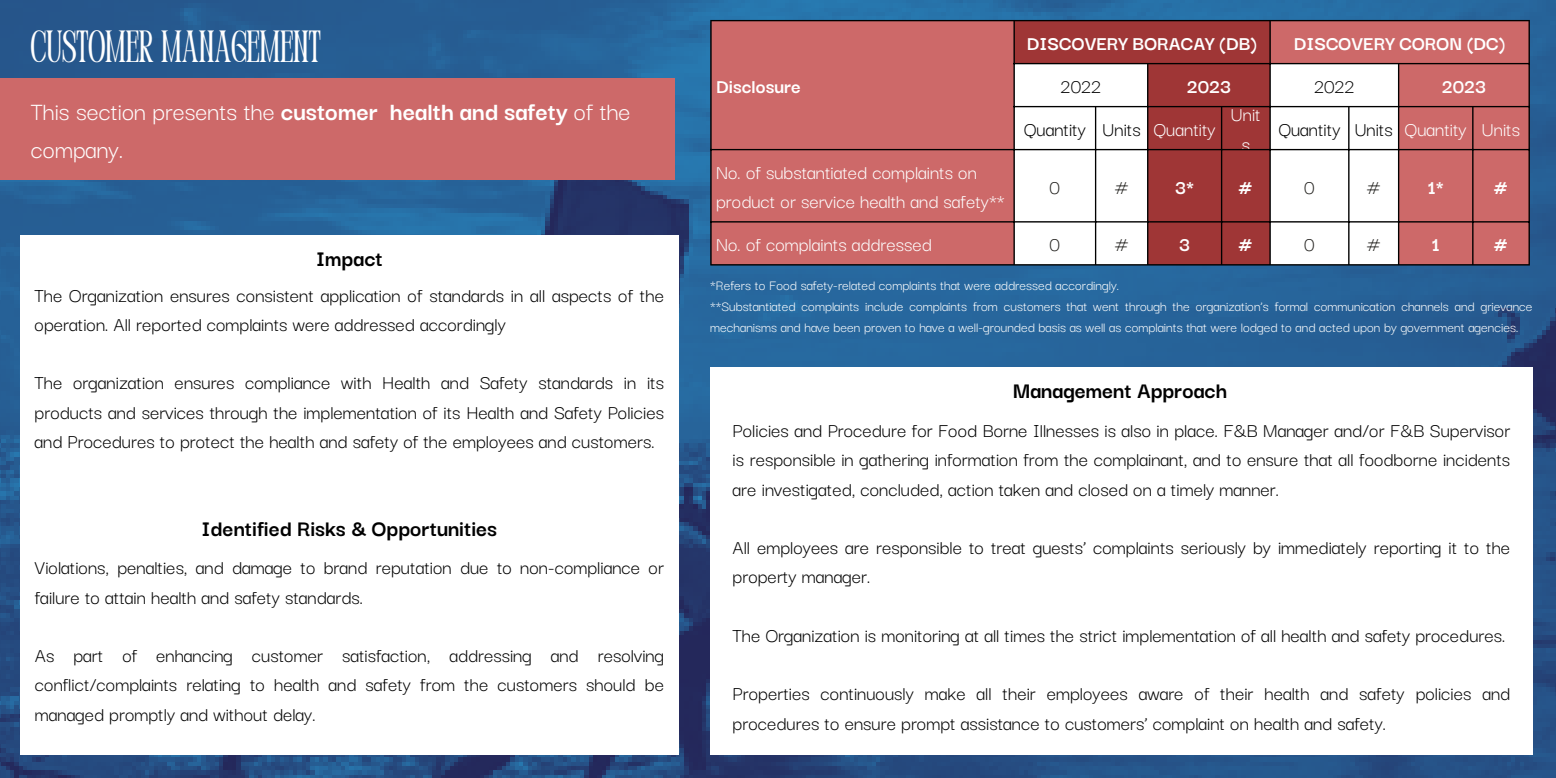
<style>
.page{position:relative;width:1556px;height:778px;background:#fff}
.page>*{position:absolute;margin:0;border:0;box-sizing:border-box;transform-origin:0 0}
.t1{font:condensed 45px "Perandoryv 2";color:#fff}
.t2{font:27px/37.8px "Darker Grotesque";color:#fff}
.t3{font:700 24px "Darker Grotesque";color:#000}
.t4{font:21px/29.2px "Darker Grotesque";color:#000}
.t5{font:21px/29.2px "Darker Grotesque";color:#fff;text-align:center}
.t6{font:700 21px "Darker Grotesque";color:#fff}
.t7{font:21px "Darker Grotesque";color:#23221f}
.t8{font:15px/20.9px "Darker Grotesque";color:#fff}
.s1{font-weight:700}
</style>
<div class="page">
<img style="left:0;top:0;width:1555px;height:778px">
<div style="left:711px;top:21px;width:817px;height:243px;background:#cd6969"></div>
<div style="left:1014px;top:21px;width:255px;height:42px;background:#9f3636"></div>
<svg style="left:1014px;top:64px;width:383px;height:200px"></svg>
<hr style="left:710px;top:21px;width:1px;height:243px;background:#000">
<hr style="left:1013px;top:21px;width:1px;height:243px;background:#000">
<hr style="left:1094px;top:107px;width:2px;height:157px;background:#000">
<hr style="left:1146px;top:64px;width:2px;height:200px;background:#000">
<hr style="left:1220px;top:107px;width:2px;height:157px;background:#000">
<hr style="left:1269px;top:21px;width:1px;height:243px;background:#000">
<hr style="left:1347px;top:107px;width:2px;height:157px;background:#000">
<hr style="left:1397px;top:64px;width:2px;height:200px;background:#000">
<hr style="left:1471px;top:107px;width:2px;height:157px;background:#000">
<hr style="left:1528px;top:21px;width:1px;height:243px;background:#000">
<hr style="left:710px;top:20px;width:819px;height:1px;background:#000">
<hr style="left:1013px;top:63px;width:516px;height:1px;background:#000">
<hr style="left:1013px;top:106px;width:516px;height:1px;background:#000">
<hr style="left:710px;top:149px;width:819px;height:1px;background:#000">
<hr style="left:710px;top:221px;width:819px;height:1px;background:#000">
<hr style="left:710px;top:264px;width:819px;height:1px;background:#000">
<div style="left:0;top:78px;width:675px;height:101px;background:#cd6969"></div>
<div style="left:20px;top:235px;width:659px;height:519px;background:#fff"></div>
<div style="left:710px;top:367px;width:822px;height:387px;background:#fff"></div>
<p class="t1" style="left:31px;top:28px;width:291px">CUSTOMER MANAGEMENT</p>
<p class="t2" style="left:31px;top:90px;width:601px">This section presents the <span class="s1">customer health and safety</span> of the company.</p>
<p class="t3" style="left:316px;top:241px;width:68px">Impact</p>
<p class="t4" style="left:35px;top:279px;width:631px">The Organization ensures consistent application of standards in all aspects of the operation. All reported complaints were addressed accordingly</p>
<p class="t4" style="left:35px;top:367px;width:631px;text-align:justify">The organization ensures compliance with Health and Safety standards in its products and services through the implementation of its Health and Safety Policies and Procedures to protect the health and safety of the employees and customers.</p>
<p class="t3" style="left:201px;top:510px;width:297px">Identified Risks &amp; Opportunities</p>
<p class="t4" style="left:35px;top:551px;width:630px">Violations, penalties, and damage to brand reputation due to non-compliance or failure to attain health and safety standards.</p>
<h3 class="t4" style="left:35px;top:639px;width:630px;text-align:justify">As part of enhancing customer satisfaction, addressing and resolving conflict/complaints relating to health and safety from the customers should be managed promptly and without delay.</h3>
<h1 class="t6" style="left:716px;top:71px;width:86px">Disclosure</h1>
<p class="t5" style="left:716px;top:156px;width:290px;text-align:left">No. of substantiated complaints on product or service health and safety**</p>
<h2 class="t6" style="left:1026px;top:28px;width:232px">DISCOVERY BORACAY (DB)</h2>
<h3 class="t6" style="left:1293px;top:28px;width:213px">DISCOVERY CORON (DC)</h3>
<h4 class="t4" style="left:1060px;top:70px;width:42px">2022</h4>
<h4 class="t6" style="left:1186px;top:71px;width:46px">2023</h4>
<h3 class="t4" style="left:1313px;top:70px;width:42px">2022</h3>
<h4 class="t6" style="left:1441px;top:71px;width:46px">2023</h4>
<h4 class="t4" style="left:1023px;top:113px;width:64px">Quantity</h4>
<p class="t4" style="left:1102px;top:113px;width:40px">Units</p>
<p class="t5" style="left:1153px;top:113px;width:64px">Quantity</p>
<p class="t5" style="left:1230px;top:99px;width:31px">Unit s</p>
<p class="t4" style="left:1278px;top:113px;width:64px">Quantity</p>
<p class="t4" style="left:1354px;top:113px;width:40px">Units</p>
<p class="t5" style="left:1404px;top:113px;width:64px">Quantity</p>
<p class="t5" style="left:1481px;top:113px;width:40px">Units</p>
<p class="t7" style="left:1049px;top:171px;width:12px">0</p>
<p class="t7" style="left:1114px;top:171px;width:16px">#</p>
<p class="t6" style="left:1175px;top:171px;width:20px">3*</p>
<p class="t6" style="left:1238px;top:171px;width:16px">#</p>
<p class="t7" style="left:1304px;top:171px;width:12px">0</p>
<p class="t7" style="left:1366px;top:171px;width:16px">#</p>
<p class="t6" style="left:1427px;top:171px;width:17px">1*</p>
<p class="t6" style="left:1493px;top:171px;width:16px">#</p>
<p class="t5" style="left:716px;top:229px;width:217px">No. of complaints addressed</p>
<p class="t7" style="left:1049px;top:229px;width:12px">0</p>
<p class="t7" style="left:1114px;top:229px;width:16px">#</p>
<p class="t6" style="left:1179px;top:229px;width:12px">3</p>
<p class="t6" style="left:1238px;top:229px;width:16px">#</p>
<p class="t7" style="left:1304px;top:229px;width:12px">0</p>
<p class="t7" style="left:1366px;top:229px;width:16px">#</p>
<p class="t6" style="left:1431px;top:229px;width:9px">1</p>
<p class="t6" style="left:1493px;top:229px;width:16px">#</p>
<p class="t8" style="left:710px;top:274px;width:410px">*Refers to Food safety-related complaints that were addressed accordingly.</p>
<p class="t8" style="left:710px;top:295px;width:823px">**Substantiated complaints include complaints from customers that went through the organization’s formal communication channels and grievance mechanisms and have been proven to have a well-grounded basis as well as complaints that were lodged to and acted upon by government agencies.</p>
<p class="t3" style="left:1012px;top:372px;width:216px">Management Approach</p>
<h4 class="t4" style="left:732px;top:414px;width:779px;text-align:justify">Policies and Procedure for Food Borne Illnesses is also in place. F&amp;B Manager and/or F&amp;B Supervisor is responsible in gathering information from the complainant, and to ensure that all foodborne incidents are investigated, concluded, action taken and closed on a timely manner.</h4>
<h4 class="t4" style="left:732px;top:531px;width:779px">All employees are responsible to treat guests’ complaints seriously by immediately reporting it to the property manager.</h4>
<h4 class="t4" style="left:732px;top:619px;width:774px">The Organization is monitoring at all times the strict implementation of all health and safety procedures.</h4>
<h4 class="t4" style="left:732px;top:677px;width:779px">Properties continuously make all their employees aware of their health and safety policies and procedures to ensure prompt assistance to customers’ complaint on health and safety.</h4>
</div>
